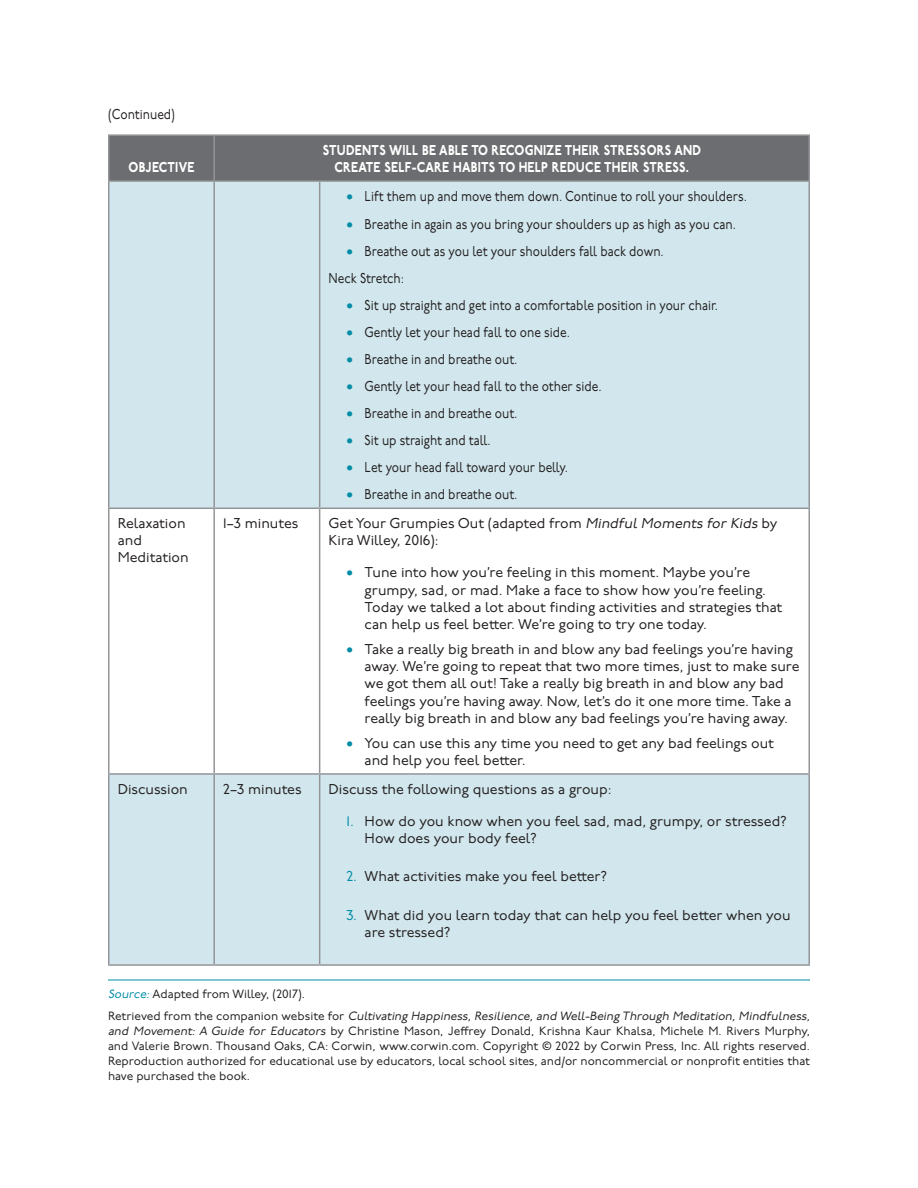
<style>
.page{position:relative;width:918px;height:1188px;background:#fff}
.page>*{position:absolute;margin:0;border:0;box-sizing:border-box;transform-origin:0 0}
.TT{font:14.25px/17.2px "P22 Underground CY";color:#231f20}
.FTEXT{font:14.25px "P22 Underground CY";color:#231f20;scale:.85 1}
.FTEXT-2{font:800 14.25px/17.2px "P22 Underground CY";letter-spacing:.02em;color:#fff;text-align:center;scale:.85 1}
.WFN{font:12px/15px "P22 Underground CY";color:#231f20}
.TSN{font:12px "P22 Underground CY";color:#231f20}
.s1{color:#008ca7}
.s2{font-style:italic}
.s3{font-style:italic;color:#008ca7}
</style>
<div class="page">
<div style="left:110px;top:136px;width:698px;height:44px;background:#6c6d70"></div>
<svg style="left:110px;top:182px;width:698px;height:782px;fill:#d1e7ed"></svg>
<hr style="left:108px;top:134px;width:106px;height:2px;background:#939598">
<hr style="left:108px;top:136px;width:2px;height:44px;background:#939598">
<hr style="left:214px;top:134px;width:106px;height:2px;background:#939598">
<hr style="left:213px;top:136px;width:2px;height:44px;background:#939598">
<hr style="left:320px;top:134px;width:490px;height:2px;background:#939598">
<hr style="left:808px;top:136px;width:2px;height:44px;background:#939598">
<hr style="left:108px;top:182px;width:2px;height:326px;background:#939598">
<hr style="left:213px;top:182px;width:2px;height:326px;background:#939598">
<hr style="left:319px;top:182px;width:1px;height:326px;background:#939598">
<hr style="left:808px;top:182px;width:2px;height:326px;background:#939598">
<hr style="left:108px;top:508px;width:106px;height:1px;background:#939598">
<hr style="left:108px;top:509px;width:2px;height:264px;background:#939598">
<hr style="left:214px;top:508px;width:106px;height:1px;background:#939598">
<hr style="left:213px;top:509px;width:2px;height:264px;background:#939598">
<hr style="left:320px;top:508px;width:490px;height:1px;background:#939598">
<hr style="left:319px;top:509px;width:1px;height:264px;background:#939598">
<hr style="left:808px;top:509px;width:2px;height:264px;background:#939598">
<hr style="left:108px;top:773px;width:106px;height:2px;background:#939598">
<hr style="left:108px;top:775px;width:2px;height:189px;background:#939598">
<hr style="left:214px;top:773px;width:106px;height:2px;background:#939598">
<hr style="left:213px;top:775px;width:2px;height:189px;background:#939598">
<hr style="left:320px;top:773px;width:490px;height:2px;background:#939598">
<hr style="left:319px;top:775px;width:1px;height:189px;background:#939598">
<hr style="left:808px;top:775px;width:2px;height:189px;background:#939598">
<hr style="left:108px;top:964px;width:106px;height:2px;background:#939598">
<hr style="left:214px;top:964px;width:106px;height:2px;background:#939598">
<hr style="left:320px;top:964px;width:490px;height:2px;background:#939598">
<hr style="left:108px;top:180px;width:106px;height:2px;background:#939598">
<hr style="left:214px;top:180px;width:106px;height:2px;background:#939598">
<hr style="left:320px;top:180px;width:490px;height:2px;background:#939598">
<hr style="left:108px;top:980px;width:702px;height:1px;background:#008ca7">
<p class="FTEXT" style="left:108px;top:106px;width:80px">(Continued)</p>
<p class="FTEXT-2" style="left:129px;top:159px;width:79px">OBJECTIVE</p>
<p class="FTEXT-2" style="left:323px;top:142px;width:447px">STUDENTS WILL BE ABLE TO RECOGNIZE THEIR STRESSORS AND<br>CREATE SELF-CARE HABITS TO HELP REDUCE THEIR STRESS.</p>
<p class="FTEXT" style="left:347px;top:188px;width:472px"><span class="s1">•</span> Lift them up and move them down. Continue to roll your shoulders.</p>
<p class="FTEXT" style="left:347px;top:216px;width:460px"><span class="s1">•</span> Breathe in again as you bring your shoulders up as high as you can.</p>
<p class="FTEXT" style="left:347px;top:244px;width:375px"><span class="s1">•</span> Breathe out as you let your shoulders fall back down.</p>
<p class="FTEXT" style="left:329px;top:270px;width:90px">Neck Stretch:</p>
<p class="FTEXT" style="left:347px;top:298px;width:439px"><span class="s1">•</span> Sit up straight and get into a comfortable position in your chair.</p>
<p class="FTEXT" style="left:347px;top:325px;width:264px"><span class="s1">•</span> Gently let your head fall to one side.</p>
<p class="FTEXT" style="left:347px;top:352px;width:203px"><span class="s1">•</span> Breathe in and breathe out.</p>
<p class="FTEXT" style="left:347px;top:379px;width:302px"><span class="s1">•</span> Gently let your head fall to the other side.</p>
<p class="FTEXT" style="left:347px;top:406px;width:203px"><span class="s1">•</span> Breathe in and breathe out.</p>
<p class="FTEXT" style="left:347px;top:433px;width:171px"><span class="s1">•</span> Sit up straight and tall.</p>
<p class="FTEXT" style="left:347px;top:460px;width:262px"><span class="s1">•</span> Let your head fall toward your belly.</p>
<p class="FTEXT" style="left:347px;top:487px;width:203px"><span class="s1">•</span> Breathe in and breathe out.</p>
<p class="TT" style="left:118px;top:515px;width:73px">Relaxation and<br>Meditation</p>
<p class="TT" style="left:223px;top:515px;width:77px">1–3 minutes</p>
<p class="TT" style="left:329px;top:515px;width:450px">Get Your Grumpies Out (adapted from <span class="s2">MindfulMoments for Kids</span> by<br>Kira Willey, 2016):</p>
<p class="TT" style="left:365px;top:565px;width:419px;text-indent:-18px"><span class="s1">•</span> Tune into how you’re feeling in this moment. Maybe you’re grumpy, sad, or mad. Make a face to show how you’re feeling.<br>Today we talked a lot about finding activities and strategies that can help us feel better. We’re going to try one today.</p>
<p class="TT" style="left:365px;top:641px;width:436px;text-indent:-18px"><span class="s1">•</span> Take a really big breath in and blow any bad feelings you’re having away. We’re going to repeat that two more times, just to make sure we got them all out! Take a really big breath in and blow any bad feelings you’re having away. Now, let’s do it one more time. Take a really big breath in and blow any bad feelings you’re having away.</p>
<p class="TT" style="left:365px;top:735px;width:411px;text-indent:-18px"><span class="s1">•</span> You can use this any time you need to get any bad feelings out and help you feel better.</p>
<p class="TT" style="left:118px;top:781px;width:72px">Discussion</p>
<p class="TT" style="left:223px;top:781px;width:80px">2–3 minutes</p>
<p class="TT" style="left:329px;top:781px;width:285px">Discuss the following questions as a group:</p>
<p class="TT" style="left:365px;top:813px;width:423px;text-indent:-18px"><span class="s1">1.</span> How do you know when you feel sad, mad, grumpy, or stressed?<br>How does your body feel?</p>
<p class="TT" style="left:347px;top:869px;width:262px"><span class="s1">2.</span> What activities make you feel better?</p>
<p class="TT" style="left:365px;top:907px;width:427px;text-indent:-18px"><span class="s1">3.</span> What did you learn today that can help you feel better when you are stressed?</p>
<p class="TSN" style="left:108px;top:988px;width:199px"><span class="s3">Source:</span>Adapted from Willey, (2017).</p>
<p class="WFN" style="left:108px;top:1009px;width:706px">Re t r i eve d f ro m t h e c o m p a n i o n we b s i te fo r <span class="s2">Cultivating Happiness, Resilience, and Well-Being Through Meditation, Mindfulness, and Movement: A Guide for Educators</span> by Christine Mason, Jeffrey Donald, Krishna Kaur Khalsa, Michele M. Rivers Murphy, and Valerie Brown. Thousand Oaks, CA: Corwin, www.corwin.com. Copyright © 2022 by Corwin Press, Inc. All rights reserved.<br>Reproduction authorized for educational use by educators, local school sites, and/or noncommercial or nonprofit entities that have purchased the book.</p>
</div>
